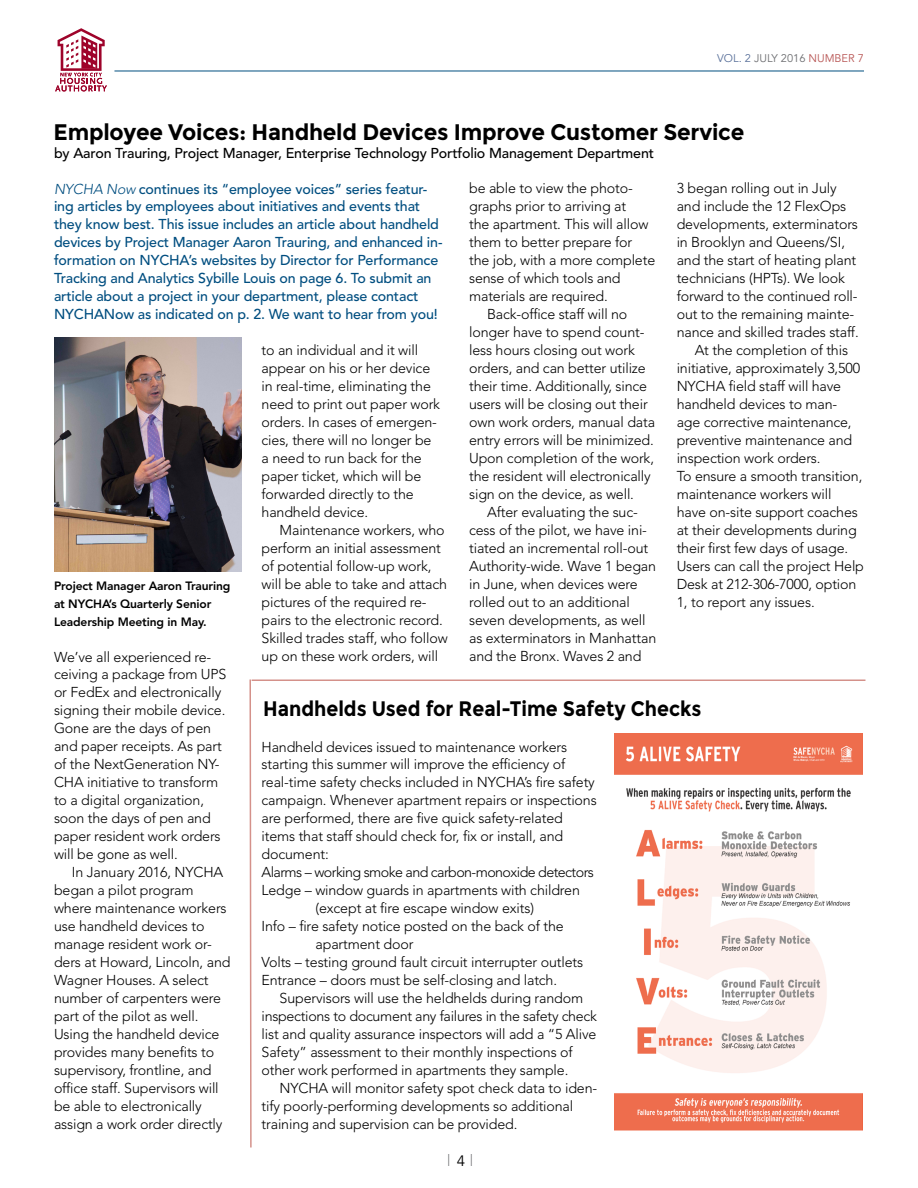
<style>
.page{position:relative;width:918px;height:1188px;background:#fff}
.page>*{position:absolute;margin:0;border:0;box-sizing:border-box;transform-origin:0 0}
.t1{font:700 22.5px "Montserrat";letter-spacing:-.01em;color:#000}
.t2{font:700 21px "Montserrat";color:#000;scale:.92 1}
.t3{font:300 14.25px/18px "Avenir LT Std";letter-spacing:-.01em;color:#000}
.t4{font:500 14.25px/18px "Avenir LT Std";letter-spacing:-.01em;color:#004e80}
.t5{font:500 14.25px "Avenir LT Std";letter-spacing:-.01em;color:#000}
.t6{font:300 14.25px "Avenir LT Std";letter-spacing:-.04em;color:#000}
.t7{font:800 12px/18px "Avenir LT Std";letter-spacing:-.01em;color:#000}
.t8{font:12px "Avenir LT Std";color:#6d6e71}
.t9{font:11.1px "Avenir LT Std";color:#6d6e71}
.s1{color:#59709a}
.s2{color:#b85554}
.s3{font-weight:300;font-style:italic}
.s4{font-size:15px;color:#000}
</style>
<div class="page">
<svg style="left:55px;top:28px;width:52px;height:63px"></svg>
<hr style="left:114px;top:71px;width:750px;height:1px;background:#004e80">
<img style="left:54px;top:338px;width:187px;height:234px">
<hr style="left:252px;top:680px;width:613px;height:1px;background:#d4918a">
<svg style="left:249px;top:679px;width:3px;height:469px"></svg>
<img style="left:615px;top:734px;width:247px;height:397px">
<p class="t9" style="left:717px;top:52px;width:148px"><span class="s1">VOL. 2</span> JULY 2016 <span class="s2">NUMBER 7</span></p>
<h1 class="t1" style="left:54px;top:118px;width:692px">Employee Voices: Handheld Devices Improve Customer Service</h1>
<p class="t5" style="left:54px;top:144px;width:602px">by Aaron Trauring, Project Manager, Enterprise Technology Portfolio Management Department</p>
<p class="t3" style="left:677px;top:180px;width:162px">3 began rolling out in July</p>
<p class="t3" style="left:677px;top:198px;width:171px">and include the 12 FlexOps</p>
<p class="t3" style="left:677px;top:216px;width:183px">developments, exterminators</p>
<p class="t3" style="left:677px;top:234px;width:170px">in Brooklyn and Queens/SI,</p>
<p class="t3" style="left:677px;top:252px;width:181px">and the start of heating plant</p>
<p class="t3" style="left:677px;top:270px;width:170px">technicians (HPTs). We look</p>
<p class="t3" style="left:677px;top:288px;width:182px">forward to the continued roll-</p>
<p class="t3" style="left:677px;top:306px;width:179px">out to the remaining mainte-</p>
<p class="t3" style="left:677px;top:324px;width:184px">nance and skilled trades staff.</p>
<p class="t3" style="left:695px;top:342px;width:155px">At the completion of this</p>
<p class="t3" style="left:677px;top:360px;width:185px">initiative, approximately 3,500</p>
<p class="t3" style="left:677px;top:378px;width:166px">NYCHA field staff will have</p>
<p class="t3" style="left:677px;top:396px;width:162px">handheld devices to man-</p>
<p class="t3" style="left:677px;top:414px;width:177px">age corrective maintenance,</p>
<p class="t3" style="left:677px;top:432px;width:177px">preventive maintenance and</p>
<p class="t3" style="left:677px;top:450px;width:145px">inspection work orders.</p>
<p class="t3" style="left:677px;top:468px;width:187px">To ensure a smooth transition,</p>
<p class="t3" style="left:677px;top:486px;width:156px">maintenance workers will</p>
<p class="t3" style="left:677px;top:504px;width:183px">have on-site support coaches</p>
<p class="t3" style="left:677px;top:522px;width:182px">at their developments during</p>
<p class="t3" style="left:677px;top:540px;width:173px">their first few days of usage.</p>
<p class="t3" style="left:677px;top:558px;width:189px">Users can call the project Help</p>
<p class="t3" style="left:677px;top:576px;width:181px">Desk at 212-306-7000, option</p>
<p class="t3" style="left:677px;top:594px;width:140px">1, to report any issues.</p>
<p class="t4" style="left:54px;top:180px;width:390px"><span class="s3">NYCHA Now</span> continues its “employee voices” series featur&shy;ing articles by employees about initiatives and events that they know best. This issue includes an article about handheld devices by Project Manager Aaron Trauring, and enhanced in&shy;formation on NYCHA’s websites by Director for Performance Tracking and Analytics Sybille Louis on page 6. To submit an article about a project in your department, please contact NYCHANow as indicated on p. 2. We want to hear from you!</p>
<p class="t3" style="left:469px;top:180px;width:165px">be able to view the photo-</p>
<p class="t3" style="left:469px;top:198px;width:159px">graphs prior to arriving at</p>
<p class="t3" style="left:469px;top:216px;width:181px">the apartment. This will allow</p>
<p class="t3" style="left:469px;top:234px;width:165px">them to better prepare for</p>
<p class="t3" style="left:469px;top:252px;width:188px">the job, with a more complete</p>
<p class="t3" style="left:469px;top:270px;width:153px">sense of which tools and</p>
<p class="t3" style="left:469px;top:288px;width:140px">materials are required.</p>
<p class="t3" style="left:487px;top:306px;width:142px">Back-office staff will no</p>
<p class="t3" style="left:469px;top:324px;width:177px">longer have to spend count-</p>
<p class="t3" style="left:469px;top:342px;width:167px">less hours closing out work</p>
<p class="t3" style="left:469px;top:360px;width:178px">orders, and can better utilize</p>
<p class="t3" style="left:469px;top:378px;width:180px">their time. Additionally, since</p>
<p class="t3" style="left:469px;top:396px;width:180px">users will be closing out their</p>
<p class="t3" style="left:469px;top:414px;width:188px">own work orders, manual data</p>
<p class="t3" style="left:469px;top:432px;width:186px">entry errors will be minimized.</p>
<p class="t3" style="left:469px;top:450px;width:186px">Upon completion of the work,</p>
<p class="t3" style="left:469px;top:468px;width:183px">the resident will electronically</p>
<p class="t3" style="left:469px;top:486px;width:166px">sign on the device, as well.</p>
<p class="t3" style="left:487px;top:504px;width:152px">After evaluating the suc-</p>
<p class="t3" style="left:469px;top:522px;width:179px">cess of the pilot, we have ini-</p>
<p class="t3" style="left:469px;top:539px;width:181px">tiated an incremental roll-out</p>
<p class="t3" style="left:469px;top:557px;width:189px">Authority-wide. Wave 1 began</p>
<p class="t3" style="left:469px;top:575px;width:170px">in June, when devices were</p>
<p class="t3" style="left:469px;top:593px;width:162px">rolled out to an additional</p>
<p class="t3" style="left:469px;top:611px;width:178px">seven developments, as well</p>
<p class="t3" style="left:469px;top:629px;width:189px">as exterminators in Manhattan</p>
<p class="t3" style="left:469px;top:647px;width:174px">and the Bronx. Waves 2 and</p>
<p class="t3" style="left:262px;top:342px;width:180px">to an individual and it will appear on his or her device in real-time, eliminating the need to print out paper work orders. In cases of emergen&shy;cies, there will no longer be a need to run back for the paper ticket, which will be forwarded directly to the handheld device.</p>
<p class="t3" style="left:262px;top:522px;width:188px;text-indent:18px">Maintenance workers, who perform an initial assessment of potential follow-up work, will be able to take and attach pictures of the required re&shy;pairs to the electronic record.<br>Skilled trades staff, who follow up on these work orders, will</p>
<p class="t7" style="left:54px;top:576px;width:178px">Project Manager Aaron Trauring at NYCHA’s Quarterly Senior<br>Leadership Meeting in May.</p>
<p class="t3" style="left:54px;top:648px;width:174px">We’ve all experienced re&shy;ceiving a package from UPS or FedEx and electronically signing their mobile device.<br>Gone are the days of pen and paper receipts. As part of the NextGeneration NY-<br>CHA initiative to transform to a digital organization, soon the days of pen and paper resident work orders will be gone as well.</p>
<p class="t3" style="left:54px;top:864px;width:178px;text-indent:18px">In January 2016, NYCHA began a pilot program where maintenance workers use handheld devices to manage resident work or&shy;ders at Howard, Lincoln, and<br>Wagner Houses. A select number of carpenters were part of the pilot as well.<br>Using the handheld device provides many benefits to supervisory, frontline, and office staff. Supervisors will be able to electronically assign a work order directly</p>
<h2 class="t2" style="left:263px;top:696px;width:478px">Handhelds Used for Real-Time Safety Checks</h2>
<p class="t3" style="left:262px;top:738px;width:307px">Handheld devices issued to maintenance workers</p>
<p class="t3" style="left:262px;top:756px;width:305px">starting this summer will improve the efficiency of</p>
<p class="t3" style="left:262px;top:774px;width:335px">real-time safety checks included in NYCHA’s fire safety</p>
<p class="t3" style="left:262px;top:792px;width:337px">campaign. Whenever apartment repairs or inspections</p>
<p class="t3" style="left:262px;top:810px;width:303px">are performed, there are five quick safety-related</p>
<p class="t3" style="left:262px;top:828px;width:303px">items that staff should check for, fix or install, and</p>
<p class="t3" style="left:262px;top:846px;width:69px">document:</p>
<p class="t6" style="left:262px;top:864px;width:334px">Alarms – working smoke and carbon-monoxide detectors</p>
<p class="t3" style="left:262px;top:882px;width:320px">Ledge – window guards in apartments with children</p>
<p class="t3" style="left:316px;top:900px;width:220px">(except at fire escape window exits)</p>
<p class="t3" style="left:262px;top:918px;width:304px">Info – fire safety notice posted on the back of the</p>
<p class="t3" style="left:316px;top:936px;width:99px">apartment door</p>
<p class="t3" style="left:262px;top:954px;width:323px">Volts – testing ground fault circuit interrupter outlets</p>
<p class="t3" style="left:262px;top:972px;width:297px">Entrance – doors must be self-closing and latch.</p>
<p class="t3" style="left:280px;top:990px;width:305px">Supervisors will use the heldhelds during random</p>
<p class="t3" style="left:262px;top:1008px;width:337px">inspections to document any failures in the safety check</p>
<p class="t3" style="left:262px;top:1026px;width:336px">list and quality assurance inspectors will add a “5 Alive</p>
<p class="t3" style="left:262px;top:1044px;width:313px">Safety” assessment to their monthly inspections of</p>
<p class="t3" style="left:262px;top:1062px;width:308px">other work performed in apartments they sample.</p>
<p class="t3" style="left:280px;top:1080px;width:319px">NYCHA will monitor safety spot check data to iden-</p>
<p class="t3" style="left:262px;top:1098px;width:313px">tify poorly-performing developments so additional</p>
<p class="t3" style="left:262px;top:1116px;width:257px">training and supervision can be provided.</p>
<p class="t8" style="left:447px;top:1152px;width:27px">| <span class="s4">4</span> |</p>
</div>
